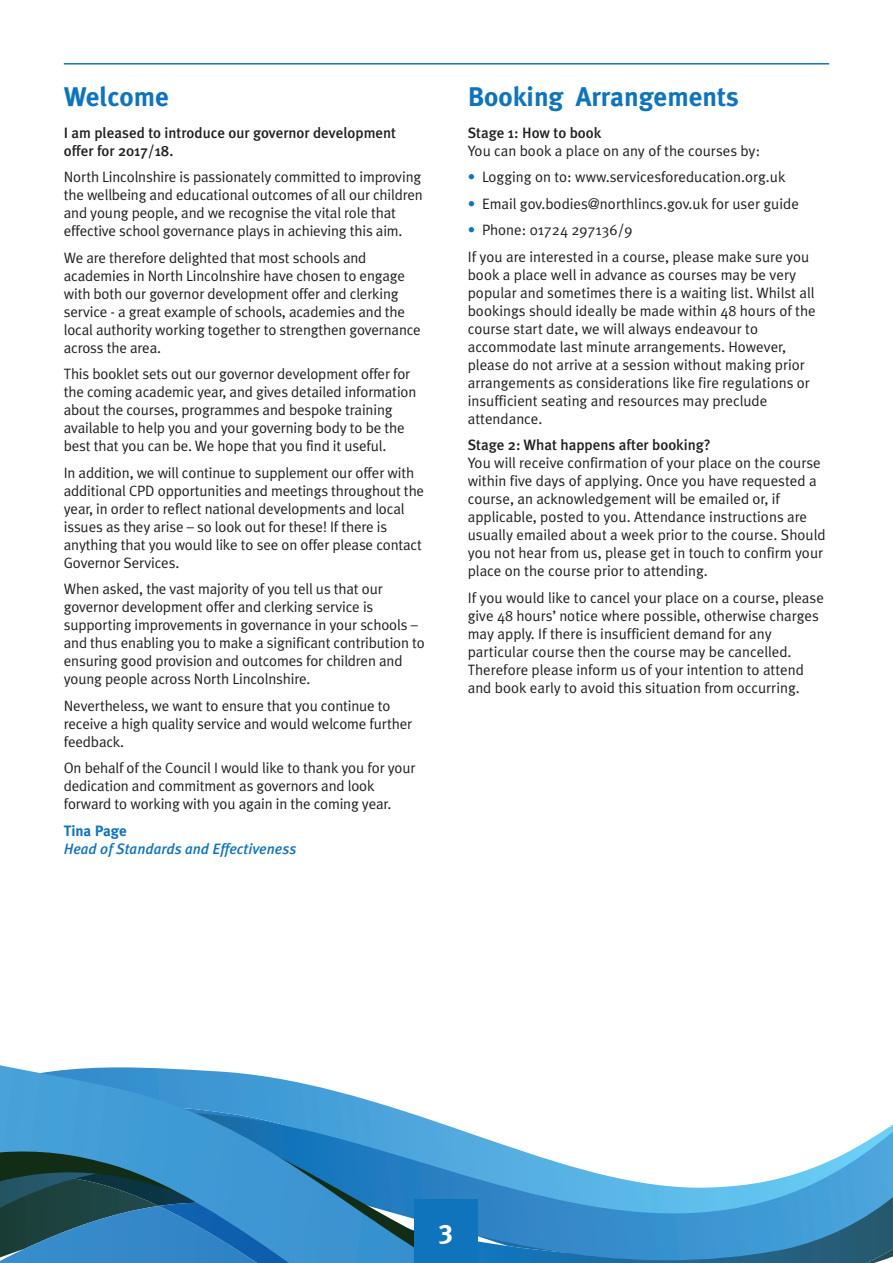
<style>
.page{position:relative;width:893px;height:1263px;background:#fff}
.page>*{position:absolute;margin:0;border:0;box-sizing:border-box;transform-origin:0 0}
.t1{font:700 27px "Meta Plus";color:#1074bc}
.t2{font:700 27px "Meta Plus";color:#fff}
.t3{font:15px/18px "Meta Plus Normal";letter-spacing:-.01em;color:#231f20}
.t4{font:500 15px/18px "Meta Plus";color:#231f20}
.t5{font:italic 500 15px "Meta Plus";color:#1074bc}
.t6{font:700 15px "Meta Plus";color:#1074bc}
.s1{color:#1074bc}
</style>
<div class="page">
<svg style="left:508px;top:1124px;width:385px;height:139px"></svg>
<svg style="left:463px;top:1131px;width:45px;height:132px;background:#4b9bd2"></svg>
<svg style="left:0;top:1065px;width:463px;height:198px;background:#4790be"></svg>
<div style="left:415px;top:1199px;width:63px;height:64px;background:#1074bc"></div>
<hr style="left:64px;top:63px;width:765px;height:2px;background:#1074bc">
<h1 class="t1" style="left:64px;top:81px;width:107px">Welcome</h1>
<p class="t4" style="left:64px;top:124px;width:334px">I am pleased to introduce our governor development offer for 2017/18.</p>
<p class="t3" style="left:64px;top:168px;width:361px">North Lincolnshire is passionately committed to improving the wellbeing and educational outcomes of all our children and young people, and we recognise the vital role that effective school governance plays in achieving this aim.</p>
<p class="t3" style="left:64px;top:249px;width:359px">We are therefore delighted that most schools and academies in North Lincolnshire have chosen to engage with both our governor development offer and clerking service - a great example of schools, academies and the local authority working together to strengthen governance across the area.</p>
<p class="t3" style="left:64px;top:365px;width:354px">This booklet sets out our governor development offer for the coming academic year, and gives detailed information about the courses, programmes and bespoke training available to help you and your governing body to be the best that you can be. We hope that you find it useful.</p>
<p class="t3" style="left:64px;top:464px;width:362px">In addition, we will continue to supplement our offer with additional CPD opportunities and meetings throughout the year, in order to reflect national developments and local issues as they arise – so look out for these! If there is anything that you would like to see on offer please contact Governor Services.</p>
<p class="t3" style="left:64px;top:580px;width:363px">When asked, the vast majority of you tell us that our governor development offer and clerking service is supporting improvements in governance in your schools – and thus enabling you to make a significant contribution to ensuring good provision and outcomes for children and young people across North Lincolnshire.</p>
<p class="t3" style="left:64px;top:697px;width:350px">Nevertheless, we want to ensure that you continue to receive a high quality service and would welcome further feedback.</p>
<p class="t3" style="left:64px;top:759px;width:353px">On behalf of the Council I would like to thank you for your dedication and commitment as governors and look forward to working with you again in the coming year.</p>
<p class="t6" style="left:64px;top:822px;width:65px">Tina Page</p>
<p class="t5" style="left:64px;top:840px;width:234px">Head of Standards and Effectiveness</p>
<h1 class="t1" style="left:468px;top:81px;width:273px">Booking Arrangements</h1>
<p class="t4" style="left:468px;top:124px;width:135px">Stage 1: How to book</p>
<p class="t3" style="left:468px;top:142px;width:294px">You can book a place on any of the courses by:</p>
<p class="t3" style="left:468px;top:168px;width:319px"><span class="s1">•</span> Logging on to: www.servicesforeducation.org.uk</p>
<p class="t3" style="left:468px;top:195px;width:333px"><span class="s1">•</span> Email gov.bodies@northlincs.gov.uk for user guide</p>
<p class="t3" style="left:468px;top:217px;width:343px;line-height:26.5px"><span class="s1">•</span> Phone: 01724 297136/9<br>If you are interested in a course, please make sure you</p>
<p class="t3" style="left:468px;top:266px;width:349px">book a place well in advance as courses may be very popular and sometimes there is a waiting list. Whilst all bookings should ideally be made within 48 hours of the course start date, we will always endeavour to accommodate last minute arrangements. However, please do not arrive at a session without making prior arrangements as considerations like fire regulations or insufficient seating and resources may preclude attendance.</p>
<p class="t4" style="left:468px;top:436px;width:245px">Stage 2: What happens after booking?</p>
<p class="t3" style="left:468px;top:454px;width:359px">You will receive confirmation of your place on the course within five days of applying. Once you have requested a course, an acknowledgement will be emailed or, if applicable, posted to you. Attendance instructions are usually emailed about a week prior to the course. Should you not hear from us, please get in touch to confirm your place on the course prior to attending.</p>
<p class="t3" style="left:468px;top:589px;width:358px">If you would like to cancel your place on a course, please give 48 hours’ notice where possible, otherwise charges may apply. If there is insufficient demand for any particular course then the course may be cancelled.<br>Therefore please inform us of your intention to attend and book early to avoid this situation from occurring.</p>
<h1 class="t2" style="left:440px;top:1214px;width:15px">3</h1>
</div>
